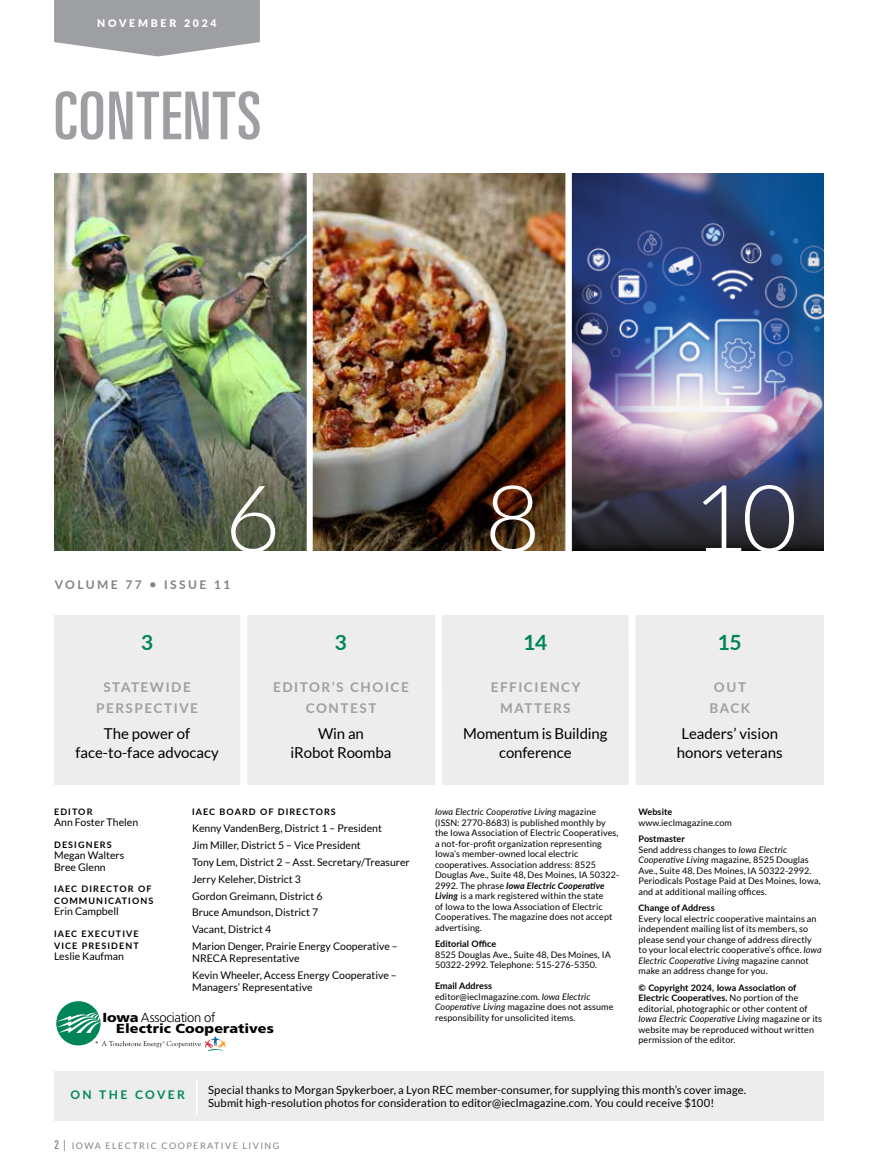
<style>
.page{position:relative;width:878px;height:1175px;background:#fff}
.page>*{position:absolute;margin:0;border:0;box-sizing:border-box;transform-origin:0 0}
.t1{font:300 92.7px "Lato";color:#fff;scale:1.04 1}
.t2{font:ultra-condensed 66px "Univers";letter-spacing:.02em;color:#9d9fa2}
.t3{font:700 21px "Lato";color:#008559}
.t4{font:15px/19.5px "Lato";letter-spacing:-.005em;color:#000;text-align:center}
.t5{font:700 13.5px/21px "Lato";letter-spacing:.115em;color:#9d9fa2;text-align:center}
.t6{font:900 13.05px/10.9px "Frutiger";letter-spacing:.005em;color:#000;scale:1.1 1}
.t7{font:700 12px "Lato";letter-spacing:.2em;color:#808285}
.t8{font:700 12px "Lato";letter-spacing:.2em;color:#008559}
.t9{font:11.25px/13.5px "Lato";letter-spacing:.01em;color:#000}
.t10{font:10.5px/16.8px "Lato";color:#000}
.t11{font:900 10.5px "Lato";letter-spacing:.26em;color:#fff}
.t12{font:9px/10.5px "Lato";letter-spacing:.01em;color:#000}
.t13{font:700 9px/11.2px "Lato";letter-spacing:.12em;color:#000}
.t14{font:700 9px "Lato";letter-spacing:.01em;color:#000}
.t15{font:9px "Lato";letter-spacing:.16em;color:#808285}
.s1{font-weight:300}
.s2{font-style:italic}
.s3{font-weight:700;font-style:italic}
.s4{font-weight:700}
.s5{font-family:"Univers";font-stretch:ultra-condensed;font-size:12px}
.s6{font-size:12px}
</style>
<div class="page">
<svg style="left:54px;top:0;width:206px;height:56px;background:#a8aaad"></svg>
<img style="left:313px;top:173px;width:252px;height:261px">
<img style="left:55px;top:173px;width:252px;height:261px">
<div style="left:567px;top:169px;width:257px;height:383px;background:#000;opacity:.25"></div>
<img style="left:55px;top:434px;width:769px;height:117px">
<div style="left:54px;top:1071px;width:770px;height:49px;background:#ededee"></div>
<hr style="left:196px;top:1078px;width:2px;height:36px;background:#fff">
<div style="left:54px;top:614px;width:770px;height:170px;background:#ededee"></div>
<div style="left:240px;top:612px;width:6px;height:179px;background:#fff"></div>
<div style="left:435px;top:612px;width:6px;height:178px;background:#fff"></div>
<div style="left:628px;top:611px;width:7px;height:180px;background:#f1f1f2"></div>
<svg style="left:56px;top:1001px;width:170px;height:50px"></svg>
<div style="left:241px;top:611px;width:6px;height:180px;background:#fff"></div>
<div style="left:436px;top:611px;width:6px;height:179px;background:#fff"></div>
<div style="left:629px;top:610px;width:6px;height:181px;background:#fff"></div>
<div style="left:33px;top:551px;width:804px;height:14px;background:#fff"></div>
<div style="left:565px;top:168px;width:6px;height:398px;background:#fff"></div>
<div style="left:307px;top:169px;width:6px;height:397px;background:#fff"></div>
<div style="left:39px;top:157px;width:813px;height:16px;background:#fff"></div>
<p class="t11" style="left:97px;top:15px;width:121px">NOVEMBER 2024</p>
<h2 class="t2" style="left:54px;top:78px;width:209px">CONTENTS</h2>
<h1 class="t1" style="left:224px;top:454px;width:55px">6</h1>
<h1 class="t1" style="left:484px;top:454px;width:55px">8</h1>
<h1 class="t1" style="left:693px;top:453px;width:102px">10</h1>
<h3 class="t7" style="left:55px;top:575px;width:177px">VOLUME 77 • ISSUE 11</h3>
<h3 class="t3" style="left:141px;top:626px;width:14px">3</h3>
<h3 class="t5" style="left:96px;top:675px;width:103px">STATEWIDE<br>PERSPECTIVE</h3>
<h3 class="t4" style="left:75px;top:723px;width:145px">The power of face-to-face advocacy</h3>
<h3 class="t3" style="left:335px;top:626px;width:14px">3</h3>
<h3 class="t5" style="left:273px;top:675px;width:137px">EDITOR’S CHOICE<br>CONTEST</h3>
<h3 class="t4" style="left:290px;top:723px;width:102px">Win an<br>iRobot Roomba</h3>
<p class="t13" style="left:54px;top:806px;width:40px">EDITOR</p>
<p class="t10" style="left:54px;top:814px;width:86px">Ann Foster Thelen</p>
<p class="t13" style="left:54px;top:839px;width:59px">DESIGNERS</p>
<p class="t10" style="left:54px;top:850px;width:72px;line-height:11.2px">Megan Walters<br>Bree Glenn</p>
<p class="t13" style="left:54px;top:883px;width:101px">IAEC DIRECTOR OF<br>COMMUNICATIONS</p>
<p class="t10" style="left:54px;top:902px;width:66px">Erin Campbell</p>
<p class="t13" style="left:54px;top:928px;width:86px">IAEC EXECUTIVE<br>VICE PRESIDENT</p>
<p class="t10" style="left:54px;top:947px;width:71px">Leslie Kaufman</p>
<p class="t13" style="left:192px;top:806px;width:145px">IAEC BOARD OF DIRECTORS</p>
<p class="t10" style="left:192px;top:819px;width:219px">Kenny VandenBerg, District 1 – President<br>Jim Miller, District 5 – Vice President<br>Tony Lem, District 2 – Asst. Secretary/Treasurer Jerry Keleher, District 3<br>Gordon Greimann, District 6<br>Bruce Amundson, District 7<br>Vacant, District 4<br>Marion Denger, Prairie Energy Cooperative –</p>
<p class="t10" style="left:192px;top:949px;width:206px">NRECA Representative<br>Kevin Wheeler, Access Energy Cooperative –</p>
<p class="t10" style="left:192px;top:978px;width:122px">Managers’ Representative</p>
<h3 class="t6" style="left:116px;top:1012px;width:145px;text-indent:-14px">Iowa <span class="s1">Association of<br></span>Electric Cooperatives</h3>
<h3 class="t3" style="left:523px;top:626px;width:25px">14</h3>
<h3 class="t5" style="left:490px;top:675px;width:91px">EFFICIENCY<br>MATTERS</h3>
<h3 class="t4" style="left:463px;top:723px;width:146px">Momentum is Building conference</h3>
<h3 class="t3" style="left:718px;top:626px;width:25px">15</h3>
<h3 class="t5" style="left:709px;top:675px;width:42px">OUT<br>BACK</h3>
<h3 class="t4" style="left:677px;top:723px;width:107px">Leaders’ vision honors veterans</h3>
<p class="t12" style="left:435px;top:806px;width:186px"><span class="s2">Iowa Electric Cooperative Living</span> magazine (ISSN: 2770-8683) is published monthly by the Iowa Association of Electric Cooperatives, a not-for-profit organization representing Iowa’s member-owned local electric cooperatives. Association address: 8525<br>Douglas Ave., Suite 48, Des Moines, IA 50322- 2992. The phrase <span class="s3">Iowa Electric Cooperative Living</span> is a mark registered within the state<br>of Iowa to the Iowa Association of Electric Cooperatives. The magazine does not accept advertising.</p>
<p class="t14" style="left:435px;top:937px;width:63px">Editorial Office</p>
<p class="t12" style="left:435px;top:949px;width:177px">8525 Douglas Ave., Suite 48, Des Moines, IA<br>50322-2992. Telephone: 515-276-5350.</p>
<p class="t12" style="left:435px;top:980px;width:180px"><span class="s4">Email Address<br></span>editor@ieclmagazine.com. <span class="s2">Iowa Electric Cooperative Living</span> magazine does not assume responsibility for unsolicited items.</p>
<p class="t14" style="left:638px;top:805px;width:35px">Website</p>
<p class="t12" style="left:638px;top:817px;width:95px">www.ieclmagazine.com</p>
<p class="t12" style="left:638px;top:833px;width:183px"><span class="s4">Postmaster<br></span>Send address changes to <span class="s2">Iowa Electric Cooperative Living</span> magazine, 8525 Douglas Ave., Suite 48, Des Moines, IA 50322-2992.<br>Periodicals Postage Paid at Des Moines, Iowa, and at additional mailing offices.</p>
<p class="t14" style="left:638px;top:901px;width:78px">Change of Address</p>
<p class="t12" style="left:638px;top:913px;width:185px">Every local electric cooperative maintains an independent mailing list of its members, so please send your change of address directly to your local electric cooperative’s office. <span class="s2">Iowa Electric Cooperative Living</span> magazine cannot make an address change for you.</p>
<p class="t12" style="left:638px;top:982px;width:185px"><span class="s4">© Copyright 2024, Iowa Association of Electric Cooperatives.</span> No portion of the editorial, photographic or other content of <span class="s2">Iowa Electric Cooperative Living</span> magazine or its website may be reproduced without written permission of the editor.</p>
<h3 class="t8" style="left:70px;top:1085px;width:116px">ON THE COVER</h3>
<p class="t9" style="left:208px;top:1082px;width:540px">Special thanks to Morgan Spykerboer, a Lyon REC member-consumer, for supplying this month’s cover image.<br>Submit high-resolution photos for consideration to editor@ieclmagazine.com. You could receive $100!</p>
<p class="t15" style="left:55px;top:1141px;width:226px"><span class="s5">2</span> <span class="s6">|</span> IOWA ELECTRIC COOPERATIVE LIVING</p>
</div>
